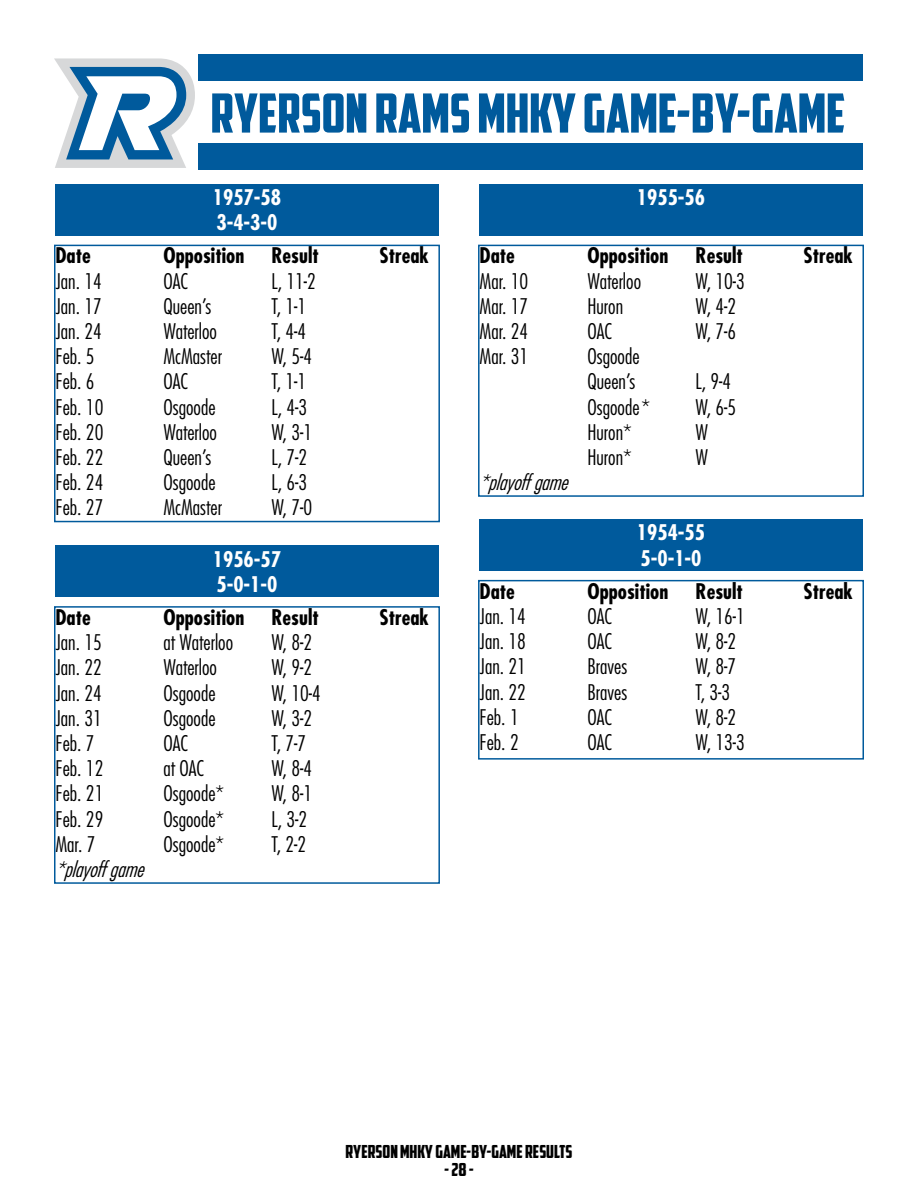
<style>
.page{position:relative;width:918px;height:1188px;background:#fff}
.page>*{position:absolute;margin:0;border:0;box-sizing:border-box;transform-origin:0 0}
.t1{font:54px "American Captain";color:#005a9c}
.t2{font:300 condensed 21px/25.2px "Futura Std";color:#000}
.t3{font:700 condensed 21px "Futura Std";color:#000}
.t4{font:700 condensed 21px/25.2px "Futura Std";color:#fff}
.t5{font:italic 300 condensed 21px "Futura Std";color:#000}
.t6{font:18px "American Captain";color:#000}
</style>
<div class="page">
<svg style="left:54px;top:58px;width:141px;height:110px"></svg>
<div style="left:199px;top:55px;width:664px;height:115px;background:#005a9c"></div>
<div style="left:197px;top:82px;width:670px;height:61px;background:#fff"></div>
<div style="left:55px;top:184px;width:383px;height:52px;background:#005a9c"></div>
<div style="left:54px;top:245px;width:386px;height:277px;border:2px solid #005a9c"></div>
<div style="left:55px;top:546px;width:383px;height:51px;background:#005a9c"></div>
<div style="left:54px;top:606px;width:386px;height:278px;border:2px solid #005a9c"></div>
<div style="left:479px;top:184px;width:383px;height:52px;background:#005a9c"></div>
<div style="left:478px;top:245px;width:386px;height:252px;border:2px solid #005a9c"></div>
<div style="left:479px;top:519px;width:383px;height:52px;background:#005a9c"></div>
<div style="left:478px;top:580px;width:386px;height:180px;border:2px solid #005a9c"></div>
<h1 class="t1" style="left:211px;top:81px;width:636px">RYERSON RAMS MHKY GAME-BY-GAME</h1>
<p class="t4" style="left:213px;top:185px;width:70px">1957-58<br>3-4-3-0</p>
<p class="t3" style="left:55px;top:243px;width:37px">Date</p>
<p class="t3" style="left:163px;top:243px;width:82px">Opposition</p>
<p class="t3" style="left:272px;top:243px;width:49px">Result</p>
<p class="t3" style="left:379px;top:243px;width:51px">Streak</p>
<p class="t2" style="left:55px;top:268px;width:48px">Jan. 14</p>
<p class="t2" style="left:164px;top:268px;width:26px">OAC</p>
<p class="t2" style="left:272px;top:268px;width:46px">L, 11-2</p>
<p class="t2" style="left:55px;top:294px;width:48px">Jan. 17</p>
<p class="t2" style="left:164px;top:294px;width:49px">Queen’s</p>
<p class="t2" style="left:272px;top:294px;width:36px">T, 1-1</p>
<p class="t2" style="left:55px;top:319px;width:48px">Jan. 24</p>
<p class="t2" style="left:164px;top:319px;width:55px">Waterloo</p>
<p class="t2" style="left:272px;top:319px;width:36px">T, 4-4</p>
<p class="t2" style="left:55px;top:344px;width:41px">Feb. 5</p>
<p class="t2" style="left:164px;top:344px;width:60px">McMaster</p>
<p class="t2" style="left:272px;top:344px;width:42px">W, 5-4</p>
<p class="t2" style="left:55px;top:369px;width:41px">Feb. 6</p>
<p class="t2" style="left:164px;top:369px;width:26px">OAC</p>
<p class="t2" style="left:272px;top:369px;width:36px">T, 1-1</p>
<p class="t2" style="left:55px;top:394px;width:49px">Feb. 10</p>
<p class="t2" style="left:164px;top:394px;width:54px">Osgoode</p>
<p class="t2" style="left:272px;top:394px;width:37px">L, 4-3</p>
<p class="t2" style="left:55px;top:420px;width:49px">Feb. 20</p>
<p class="t2" style="left:164px;top:420px;width:55px">Waterloo</p>
<p class="t2" style="left:272px;top:420px;width:42px">W, 3-1</p>
<p class="t2" style="left:55px;top:445px;width:49px">Feb. 22</p>
<p class="t2" style="left:164px;top:445px;width:49px">Queen’s</p>
<p class="t2" style="left:272px;top:445px;width:37px">L, 7-2</p>
<p class="t2" style="left:55px;top:470px;width:49px">Feb. 24</p>
<p class="t2" style="left:164px;top:470px;width:54px">Osgoode</p>
<p class="t2" style="left:272px;top:470px;width:37px">L, 6-3</p>
<p class="t2" style="left:55px;top:495px;width:49px">Feb. 27</p>
<p class="t2" style="left:164px;top:495px;width:60px">McMaster</p>
<p class="t2" style="left:272px;top:495px;width:42px">W, 7-0</p>
<p class="t4" style="left:213px;top:546px;width:70px">1956-57<br>5-0-1-0</p>
<p class="t3" style="left:55px;top:604px;width:37px">Date</p>
<p class="t3" style="left:163px;top:604px;width:82px">Opposition</p>
<p class="t3" style="left:272px;top:604px;width:49px">Result</p>
<p class="t3" style="left:379px;top:604px;width:51px">Streak</p>
<p class="t2" style="left:55px;top:630px;width:48px">Jan. 15</p>
<p class="t2" style="left:164px;top:630px;width:71px">at Waterloo</p>
<p class="t2" style="left:272px;top:630px;width:42px">W, 8-2</p>
<p class="t2" style="left:55px;top:655px;width:48px">Jan. 22</p>
<p class="t2" style="left:164px;top:655px;width:55px">Waterloo</p>
<p class="t2" style="left:272px;top:655px;width:42px">W, 9-2</p>
<p class="t2" style="left:55px;top:680px;width:48px">Jan. 24</p>
<p class="t2" style="left:164px;top:680px;width:54px">Osgoode</p>
<p class="t2" style="left:272px;top:680px;width:51px">W, 10-4</p>
<p class="t2" style="left:55px;top:705px;width:48px">Jan. 31</p>
<p class="t2" style="left:164px;top:705px;width:54px">Osgoode</p>
<p class="t2" style="left:272px;top:705px;width:42px">W, 3-2</p>
<p class="t2" style="left:55px;top:731px;width:41px">Feb. 7</p>
<p class="t2" style="left:164px;top:731px;width:26px">OAC</p>
<p class="t2" style="left:272px;top:731px;width:36px">T, 7-7</p>
<p class="t2" style="left:55px;top:756px;width:49px">Feb. 12</p>
<p class="t2" style="left:164px;top:756px;width:42px">at OAC</p>
<p class="t2" style="left:272px;top:756px;width:42px">W, 8-4</p>
<p class="t2" style="left:55px;top:781px;width:49px">Feb. 21</p>
<p class="t2" style="left:164px;top:781px;width:62px">Osgoode*</p>
<p class="t2" style="left:272px;top:781px;width:42px">W, 8-1</p>
<p class="t2" style="left:55px;top:806px;width:49px">Feb. 29</p>
<p class="t2" style="left:164px;top:806px;width:62px">Osgoode*</p>
<p class="t2" style="left:272px;top:806px;width:37px">L, 3-2</p>
<p class="t2" style="left:55px;top:831px;width:42px">Mar. 7</p>
<p class="t2" style="left:164px;top:831px;width:62px">Osgoode*</p>
<p class="t2" style="left:272px;top:831px;width:36px">T, 2-2</p>
<p class="t5" style="left:56px;top:857px;width:96px">*playoffgame</p>
<p class="t4" style="left:637px;top:185px;width:70px">1955-56</p>
<p class="t3" style="left:480px;top:243px;width:37px">Date</p>
<p class="t3" style="left:588px;top:243px;width:82px">Opposition</p>
<p class="t3" style="left:696px;top:243px;width:49px">Result</p>
<p class="t3" style="left:804px;top:243px;width:51px">Streak</p>
<p class="t2" style="left:480px;top:268px;width:50px">Mar. 10</p>
<p class="t2" style="left:588px;top:268px;width:55px">Waterloo</p>
<p class="t2" style="left:696px;top:268px;width:51px">W, 10-3</p>
<p class="t2" style="left:480px;top:294px;width:50px">Mar. 17</p>
<p class="t2" style="left:588px;top:294px;width:37px">Huron</p>
<p class="t2" style="left:696px;top:294px;width:42px">W, 4-2</p>
<p class="t2" style="left:480px;top:319px;width:50px">Mar. 24</p>
<p class="t2" style="left:588px;top:319px;width:26px">OAC</p>
<p class="t2" style="left:696px;top:319px;width:42px">W, 7-6</p>
<p class="t2" style="left:480px;top:344px;width:50px">Mar. 31</p>
<p class="t2" style="left:588px;top:344px;width:54px">Osgoode<br>Queen’s</p>
<p class="t2" style="left:696px;top:369px;width:37px">L, 9-4</p>
<p class="t5" style="left:480px;top:470px;width:96px">*playoffgame</p>
<p class="t2" style="left:588px;top:394px;width:64px">Osgoode*</p>
<p class="t2" style="left:696px;top:394px;width:42px">W, 6-5</p>
<p class="t2" style="left:588px;top:420px;width:46px">Huron*</p>
<p class="t2" style="left:696px;top:420px;width:14px">W</p>
<p class="t2" style="left:588px;top:445px;width:46px">Huron*</p>
<p class="t2" style="left:696px;top:445px;width:14px">W</p>
<p class="t4" style="left:637px;top:520px;width:70px">1954-55<br>5-0-1-0</p>
<p class="t3" style="left:480px;top:578px;width:37px">Date</p>
<p class="t3" style="left:588px;top:578px;width:82px">Opposition</p>
<p class="t3" style="left:696px;top:578px;width:49px">Result</p>
<p class="t3" style="left:804px;top:578px;width:51px">Streak</p>
<p class="t2" style="left:480px;top:604px;width:48px">Jan. 14</p>
<p class="t2" style="left:588px;top:604px;width:26px">OAC</p>
<p class="t2" style="left:696px;top:604px;width:51px">W, 16-1</p>
<p class="t2" style="left:480px;top:629px;width:48px">Jan. 18</p>
<p class="t2" style="left:588px;top:629px;width:26px">OAC</p>
<p class="t2" style="left:696px;top:629px;width:42px">W, 8-2</p>
<p class="t2" style="left:480px;top:654px;width:48px">Jan. 21</p>
<p class="t2" style="left:588px;top:654px;width:41px">Braves</p>
<p class="t2" style="left:696px;top:654px;width:42px">W, 8-7</p>
<p class="t2" style="left:480px;top:679px;width:48px">Jan. 22</p>
<p class="t2" style="left:588px;top:679px;width:41px">Braves</p>
<p class="t2" style="left:696px;top:679px;width:36px">T, 3-3</p>
<p class="t2" style="left:480px;top:704px;width:41px">Feb. 1</p>
<p class="t2" style="left:588px;top:704px;width:26px">OAC</p>
<p class="t2" style="left:696px;top:704px;width:42px">W, 8-2</p>
<p class="t2" style="left:480px;top:730px;width:41px">Feb. 2</p>
<p class="t2" style="left:588px;top:730px;width:26px">OAC</p>
<p class="t2" style="left:696px;top:730px;width:51px">W, 13-3</p>
<p class="t6" style="left:345px;top:1141px;width:229px">RYERSON MHKY GAME-BY-GAME RESULTS</p>
<p class="t6" style="left:444px;top:1159px;width:31px">- 28 -</p>
</div>
